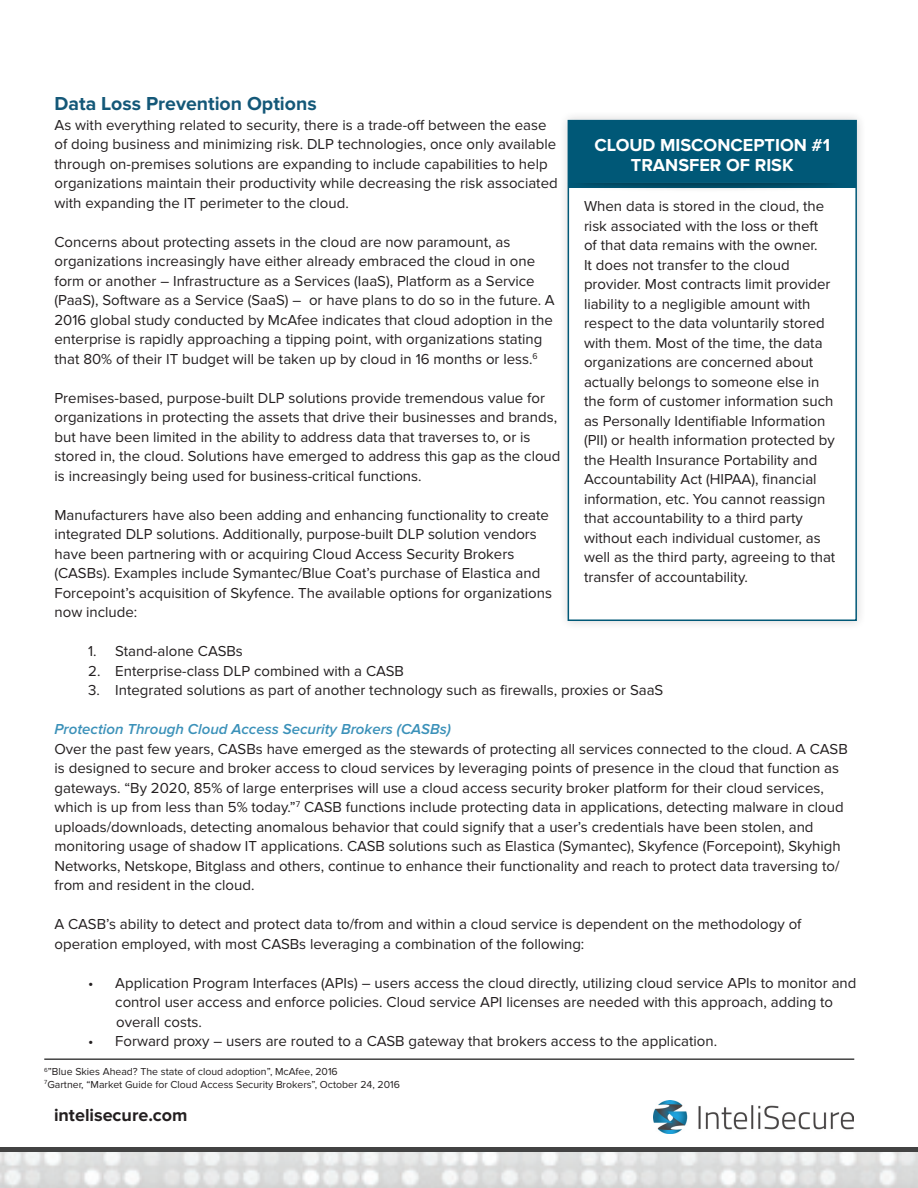
<style>
.page{position:relative;width:918px;height:1188px;background:#fff}
.page>*{position:absolute;margin:0;border:0;box-sizing:border-box;transform-origin:0 0}
.t1{font:700 19.5px "Proxima Nova";color:#145878}
.t2{font:700 18px "Proxima Nova";color:#fff}
.t3{font:700 18px "Proxima Nova";color:#231f20}
.t4{font:15px/19.5px "Proxima Nova";color:#231f20}
.t5{font:italic 600 15px "Proxima Nova";color:#3b91b9}
.t6{font:10.5px "Proxima Nova";color:#231f20}
</style>
<div class="page">
<img style="left:0;top:1152px;width:918px;height:36px">
<hr style="left:0;top:1148px;width:918px;height:4px;background:#434343">
<img style="left:653px;top:1100px;width:201px;height:34px">
<div style="left:558px;top:110px;width:309px;height:521px;background:#231f20;opacity:.2"></div>
<div style="left:568px;top:120px;width:289px;height:501px;background:#fff;border:2px solid #005877"></div>
<div style="left:568px;top:120px;width:288px;height:68px;background:#005877"></div>
<img style="left:561px;top:172px;width:303px;height:34px">
<hr style="left:44px;top:1058px;width:810px;height:2px;background:#434343">
<p class="t1" style="left:54px;top:92px;width:264px">Data Loss Prevention Options</p>
<p class="t4" style="left:54px;top:115px;width:505px">As with everything related to security, there is a trade-off between the ease of doing business and minimizing risk. DLP technologies, once only available through on-premises solutions are expanding to include capabilities to help organizations maintain their productivity while decreasing the risk associated with expanding the IT perimeter to the cloud.</p>
<p class="t4" style="left:54px;top:232px;width:502px">Concerns about protecting assets in the cloud are now paramount, as organizations increasingly have either already embraced the cloud in one form or another – Infrastructure as a Services (IaaS), Platform as a Service (PaaS), Software as a Service (SaaS) – or have plans to do so in the future. A 2016 global study conducted by McAfee indicates that cloud adoption in the enterprise is rapidly approaching a tipping point, with organizations stating that 80% of their IT budget will be taken up by cloud in 16 months or less.<sup>6</sup></p>
<p class="t4" style="left:54px;top:388px;width:508px">Premises-based, purpose-built DLP solutions provide tremendous value for organizations in protecting the assets that drive their businesses and brands, but have been limited in the ability to address data that traverses to, or is stored in, the cloud. Solutions have emerged to address this gap as the cloud is increasingly being used for business-critical functions.</p>
<p class="t4" style="left:54px;top:505px;width:499px">Manufacturers have also been adding and enhancing functionality to create integrated DLP solutions. Additionally, purpose-built DLP solution vendors have been partnering with or acquiring Cloud Access Security Brokers (CASBs). Examples include Symantec/Blue Coat’s purchase of Elastica and Forcepoint’s acquisition of Skyfence. The available options for organizations now include:</p>
<p class="t4" style="left:88px;top:642px;width:156px">1. Stand-alone CASBs</p>
<p class="t4" style="left:88px;top:661px;width:317px">2. Enterprise-class DLP combined with a CASB</p>
<p class="t4" style="left:88px;top:681px;width:577px">3. Integrated solutions as part of another technology such as firewalls, proxies or SaaS</p>
<p class="t5" style="left:54px;top:721px;width:398px">Protection Through Cloud Access Security Brokers (CASBs)</p>
<p class="t4" style="left:54px;top:739px;width:795px">Over the past few years, CASBs have emerged as the stewards of protecting all services connected to the cloud. A CASB is designed to secure and broker access to cloud services by leveraging points of presence in the cloud that function as gateways. “By 2020, 85% of large enterprises will use a cloud access security broker platform for their cloud services, which is up from less than 5% today.”<sup>7</sup> CASB functions include protecting data in applications, detecting malware in cloud uploads/downloads, detecting anomalous behavior that could signify that a user’s credentials have been stolen, and monitoring usage of shadow IT applications. CASB solutions such as Elastica (Symantec), Skyfence (Forcepoint), Skyhigh Networks, Netskope, Bitglass and others, continue to enhance their functionality and reach to protect data traversing to/ from and resident in the cloud.</p>
<p class="t4" style="left:54px;top:915px;width:749px">A CASB’s ability to detect and protect data to/from and within a cloud service is dependent on the methodology of operation employed, with most CASBs leveraging a combination of the following:</p>
<p class="t4" style="left:88px;top:973px;width:770px;text-align:center">• Application Program Interfaces (APIs) – users access the cloud directly, utilizing cloud service APIs to monitor and control user access and enforce policies. Cloud service API licenses are needed with this approach, adding to</p>
<p class="t4" style="left:116px;top:1012px;width:87px">overall costs.</p>
<p class="t4" style="left:88px;top:1032px;width:630px">• Forward proxy – users are routed to a CASB gateway that brokers access to the application.</p>
<p class="t2" style="left:594px;top:135px;width:237px">CLOUD MISCONCEPTION #1</p>
<p class="t2" style="left:631px;top:155px;width:164px">TRANSFER OF RISK</p>
<p class="t4" style="left:584px;top:197px;width:253px">When data is stored in the cloud, the risk associated with the loss or theft<br>of that data remains with the owner.<br>It does not transfer to the cloud provider. Most contracts limit provider liability to a negligible amount with respect to the data voluntarily stored with them. Most of the time, the data organizations are concerned about actually belongs to someone else in the form of customer information such as Personally Identifiable Information (PII) or health information protected by the Health Insurance Portability and Accountability Act (HIPAA), financial information, etc. You cannot reassign that accountability to a third party without each individual customer, as well as the third party, agreeing to that transfer of accountability.</p>
<p class="t6" style="left:44px;top:1066px;width:295px"><sup>6</sup>”Blue Skies Ahead? The state of cloud adoption”, McAfee, 2016</p>
<p class="t6" style="left:44px;top:1078px;width:357px"><sup>7</sup>Gartner, “Market Guide for Cloud Access Security Brokers”, October 24, 2016</p>
<p class="t3" style="left:54px;top:1104px;width:135px">intelisecure.com</p>
</div>
